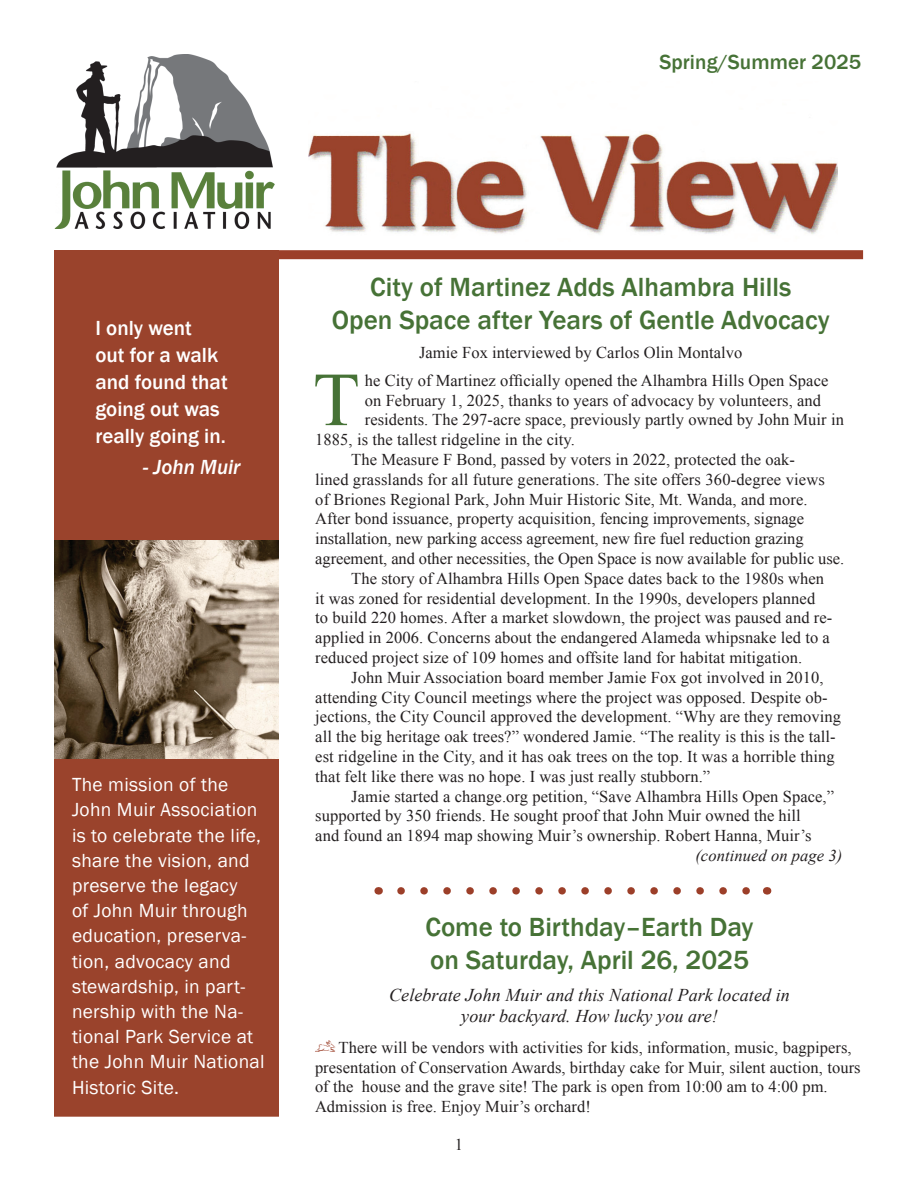
<style>
.page{position:relative;width:918px;height:1188px;background:#fff}
.page>*{position:absolute;margin:0;border:0;box-sizing:border-box;transform-origin:0 0}
.t1{font:76.35px "Times New Roman";color:#467236}
.t2{font:500 27px/32.4px "Franklin Gothic";color:#467236;text-align:center}
.t3{font:500 21px/27px "Franklin Gothic";color:#fff}
.t4{font:500 21px "Franklin Gothic";letter-spacing:.005em;color:#467236}
.t5{font:italic 500 21px "Franklin Gothic";color:#fff}
.t6{font:19.5px/25.2px "Franklin Gothic";letter-spacing:.015em;color:#fff}
.t7{font:italic 18px/21.6px "Times New Roman";letter-spacing:.005em;color:#231f20;text-align:center}
.t8{font:16.5px/19.8px "Times New Roman";letter-spacing:.005em;color:#231f20}
.t9{font:italic 16.5px "Times New Roman";letter-spacing:.005em;color:#231f20}
.s1{font-family:"Cancione ITC";color:#9c3f29}
</style>
<div class="page">
<div style="left:54px;top:250px;width:225px;height:867px;background:#9a432c"></div>
<img style="left:308px;top:133px;width:529px;height:101px">
<img style="left:54px;top:541px;width:225px;height:217px">
<img style="left:54px;top:55px;width:221px;height:174px">
<div style="left:279px;top:250px;width:584px;height:9px;background:#9c3f29"></div>
<svg style="left:401px;top:887px;width:349px;height:8px"></svg>
<p class="t4" style="left:659px;top:49px;width:203px">Spring/Summer 2025</p>
<p class="t3" style="left:95px;top:314px;width:134px">I only went<br>out for a walk and found that going out was really going in.</p>
<p class="t5" style="left:143px;top:454px;width:99px">- John Muir</p>
<p class="t6" style="left:72px;top:773px;width:194px">The mission of the<br>John Muir Association is to celebrate the life, share the vision, and preserve the legacy<br>of John Muir through education, preserva&shy;tion, advocacy and stewardship, in part&shy;nership with the Na&shy;tional Park Service at the John Muir National<br>Historic Site.</p>
<h2 class="t2" style="left:332px;top:271px;width:499px">City of Martinez Adds Alhambra Hills<br>Open Space after Years of Gentle Advocacy</h2>
<p class="t8" style="left:419px;top:343px;width:325px">Jamie Fox interviewed by Carlos Olin Montalvo</p>
<h1 class="t1" style="left:313px;top:348px;width:48px">T</h1>
<p class="t8" style="left:365px;top:370px;width:465px">he City of Martinez officially opened the Alhambra Hills Open Space</p>
<p class="t8" style="left:365px;top:390px;width:458px">on February 1, 2025, thanks to years of advocacy by volunteers, and</p>
<p class="t8" style="left:365px;top:410px;width:481px">residents. The 297-acre space, previously partly owned by John Muir in</p>
<p class="t8" style="left:315px;top:430px;width:261px">1885, is the tallest ridgeline in the city.</p>
<p class="t8" style="left:351px;top:449px;width:445px">The Measure F Bond, passed by voters in 2022, protected the oak-</p>
<p class="t8" style="left:315px;top:469px;width:511px">lined grasslands for all future generations. The site offers 360-degree views</p>
<p class="t8" style="left:315px;top:489px;width:494px">of Briones Regional Park, John Muir Historic Site, Mt. Wanda, and more.</p>
<p class="t8" style="left:315px;top:509px;width:490px">After bond issuance, property acquisition, fencing improvements, signage</p>
<p class="t8" style="left:315px;top:529px;width:490px">installation, new parking access agreement, new fire fuel reduction grazing</p>
<p class="t8" style="left:315px;top:548px;width:530px">agreement, and other necessities, the Open Space is now available for public use.</p>
<p class="t8" style="left:351px;top:568px;width:474px">The story of Alhambra Hills Open Space dates back to the 1980s when</p>
<p class="t8" style="left:315px;top:588px;width:502px">it was zoned for residential development. In the 1990s, developers planned</p>
<p class="t8" style="left:315px;top:608px;width:519px">to build 220 homes. After a market slowdown, the project was paused and re-</p>
<p class="t8" style="left:315px;top:628px;width:516px">applied in 2006. Concerns about the endangered Alameda whipsnake led to a</p>
<p class="t8" style="left:315px;top:647px;width:488px">reduced project size of 109 homes and offsite land for habitat mitigation.</p>
<p class="t8" style="left:351px;top:667px;width:474px">John Muir Association board member Jamie Fox got involved in 2010,</p>
<p class="t8" style="left:315px;top:687px;width:514px">attending City Council meetings where the project was opposed. Despite ob-</p>
<p class="t8" style="left:315px;top:707px;width:527px">jections, the City Council approved the development. “Why are they removing</p>
<p class="t8" style="left:315px;top:727px;width:522px">all the big heritage oak trees?” wondered Jamie. “The reality is this is the tall-</p>
<p class="t8" style="left:315px;top:746px;width:521px">est ridgeline in the City, and it has oak trees on the top. It was a horrible thing</p>
<p class="t8" style="left:315px;top:766px;width:397px">that felt like there was no hope. I was just really stubborn.”</p>
<p class="t8" style="left:351px;top:786px;width:484px">Jamie started a change.org petition, “Save Alhambra Hills Open Space,”</p>
<p class="t8" style="left:315px;top:806px;width:487px">supported by 350 friends. He sought proof that John Muir owned the hill</p>
<p class="t8" style="left:315px;top:826px;width:498px">and found an 1894 map showing Muir’s ownership. Robert Hanna, Muir’s</p>
<p class="t9" style="left:695px;top:844px;width:148px">(continued on page 3)</p>
<h2 class="t2" style="left:425px;top:911px;width:330px;text-align:left">Come to Birthday–Earth Day on Saturday, April 26, 2025</h2>
<p class="t7" style="left:389px;top:984px;width:402px">Celebrate John Muir and this National Park located in your backyard. How lucky you are!</p>
<p class="t8" style="left:315px;top:1037px;width:547px"><span class="s1">d</span> There will be vendors with activities for kids, information, music, bagpipers, presentation of Conservation Awards, birthday cake for Muir, silent auction, tours of the house and the grave site! The park is open from 10:00 am to 4:00 pm.<br>Admission is free. Enjoy Muir’s orchard!</p>
<p class="t8" style="left:455px;top:1134px;width:10px">1</p>
</div>
